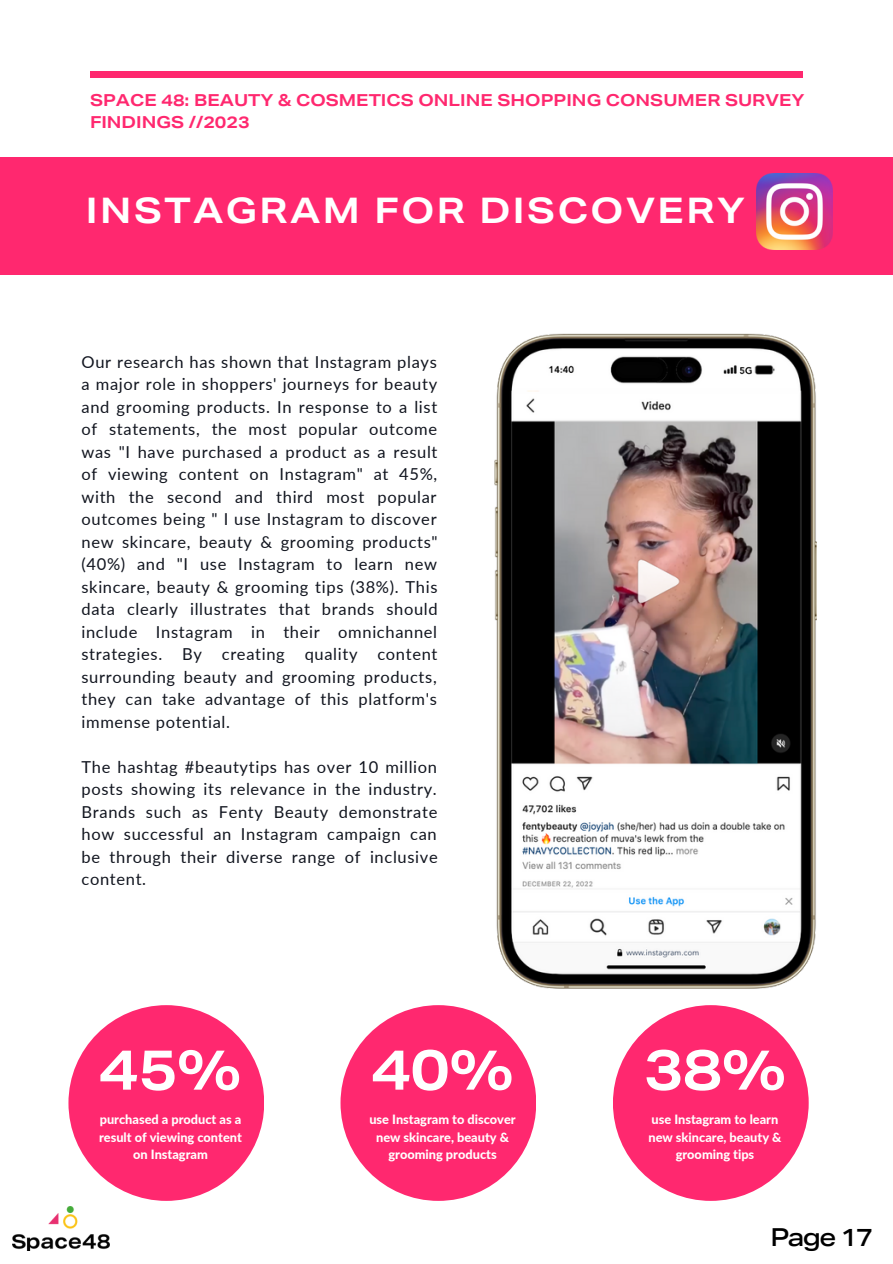
<style>
.page{position:relative;width:893px;height:1264px;background:#fff}
.page>*{position:absolute;margin:0;border:0;box-sizing:border-box;transform-origin:0 0}
.t1{font:700 56.4px "Aktiv Grotesk Ex";color:#fff}
.t2{font:700 35.25px "Aktiv Grotesk Ex";letter-spacing:.07em;color:#fff}
.t3{font:500 24.75px "Aktiv Grotesk Ex";letter-spacing:-.06em;color:#000}
.t4{font:16.5px/22.5px "Lato";letter-spacing:.04em;color:#11151f;text-align:justify}
.t5{font:700 16.5px/22.5px "Aktiv Grotesk Ex";color:#ff286f}
.t6{font:800 12.75px/17.4px "Lato";color:#fff;text-align:center}
</style>
<div class="page">
<div style="left:90px;top:72px;width:712px;height:6px;background:#ff286f"></div>
<div style="left:0;top:158px;width:892px;height:116px;background:#ff286f"></div>
<div style="left:68px;top:1005px;width:196px;height:195px;background:#ff286f;border-radius:50%"></div>
<div style="left:340px;top:1005px;width:196px;height:195px;background:#ff286f;border-radius:50%"></div>
<div style="left:613px;top:1005px;width:195px;height:195px;background:#ff286f;border-radius:50%"></div>
<img style="left:756px;top:174px;width:76px;height:75px">
<img style="left:494px;top:333px;width:322px;height:655px">
<img style="left:13px;top:1206px;width:97px;height:44px">
<p class="t5" style="left:90px;top:91px;width:716px">SPACE 48: BEAUTY &amp; COSMETICS ONLINE SHOPPING CONSUMER SURVEY<br>FINDINGS //2023</p>
<h2 class="t2" style="left:86px;top:197px;width:660px">INSTAGRAM FOR DISCOVERY</h2>
<p class="t4" style="left:81px;top:350px;width:357px">Our research has shown that Instagram plays a major role in shoppers' journeys for beauty and grooming products. In response to a list of statements, the most popular outcome was "I have purchased a product as a result of viewing content on Instagram" at 45%, with the second and third most popular outcomes being " I use Instagram to discover new skincare, beauty &amp; grooming products" (40%) and "I use Instagram to learn new skincare, beauty &amp; grooming tips (38%). This data clearly illustrates that brands should include Instagram in their omnichannel strategies. By creating quality content surrounding beauty and grooming products, they can take advantage of this platform's immense potential.</p>
<p class="t4" style="left:81px;top:755px;width:357px">The hashtag #beautytips has over 10 million posts showing its relevance in the industry.<br>Brands such as Fenty Beauty demonstrate how successful an Instagram campaign can be through their diverse range of inclusive content.</p>
<h1 class="t1" style="left:99px;top:1049px;width:144px">45%</h1>
<p class="t6" style="left:99px;top:1110px;width:144px">purchased a product as a result of viewing content on Instagram</p>
<h1 class="t1" style="left:371px;top:1049px;width:144px">40%</h1>
<p class="t6" style="left:369px;top:1110px;width:148px">use Instagram to discover new skincare, beauty &amp; grooming products</p>
<h1 class="t1" style="left:643px;top:1049px;width:144px">38%</h1>
<p class="t6" style="left:648px;top:1110px;width:134px">use Instagram to learn new skincare, beauty &amp; grooming tips</p>
<h3 class="t3" style="left:770px;top:1227px;width:105px">Page 17</h3>
</div>
